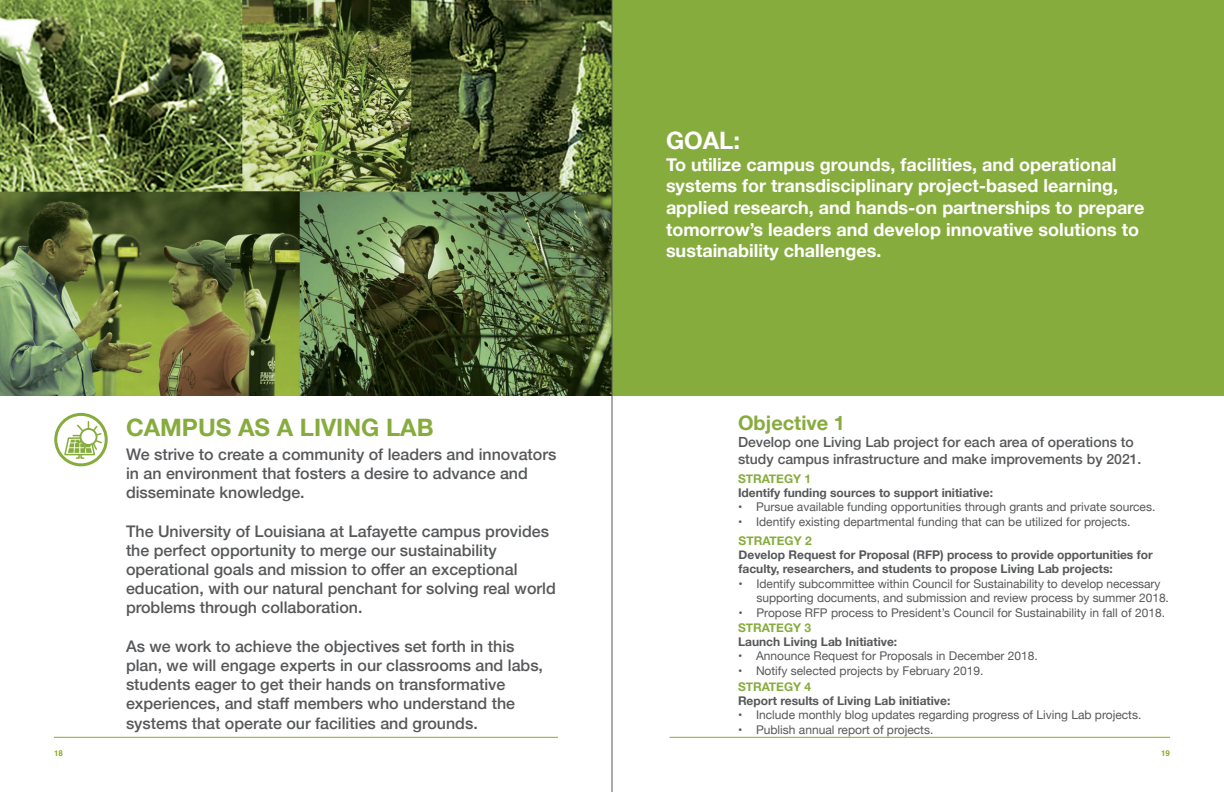
<style>
.page{position:relative;width:1224px;height:792px;background:#fff}
.page>*{position:absolute;margin:0;border:0;box-sizing:border-box;transform-origin:0 0}
.t1{font:700 24px "Helvetica Neue";color:#87ac3e}
.t2{font:700 24px "Helvetica Neue";color:#fff}
.t3{font:700 20px "Helvetica Neue";color:#87ac3e}
.t4{font:700 18px/21.6px "Helvetica Neue";color:#fff}
.t5{font:500 16px/19.2px "Helvetica Neue";color:#57585a}
.t6{font:500 14px/16.8px "Helvetica Neue";color:#57585a}
.t7{font:12px/14.4px "Helvetica Neue";color:#57585a}
.t8{font:700 12px/14.4px "Helvetica Neue";color:#57585a}
.t9{font:700 12px "Helvetica Neue";color:#87ac3e}
.t10{font:700 8px "Helvetica";color:#89ac1e}
</style>
<div class="page">
<hr style="left:670px;top:737px;width:500px;height:1px;background:#89ac1e">
<hr style="left:54px;top:737px;width:504px;height:1px;background:#89ac1e">
<img style="left:0;top:0;width:612px;height:396px">
<svg style="left:56px;top:414px;width:50px;height:51px"></svg>
<div style="left:54px;top:413px;width:54px;height:53px;border:3px solid #87ac3e;border-radius:50%"></div>
<svg style="left:63px;top:422px;width:40px;height:38px"></svg>
<div style="left:612px;top:0;width:612px;height:396px;background:#87ac3e"></div>
<hr style="left:612px;top:0;width:1px;height:792px;background:#57585a">
<p class="t1" style="left:126px;top:409px;width:309px">CAMPUS AS A LIVING LAB</p>
<p class="t5" style="left:126px;top:443px;width:432px">We strive to create a community of leaders and innovators in an environment that fosters a desire to advance and disseminate knowledge.</p>
<p class="t5" style="left:126px;top:520px;width:431px">The University of Louisiana at Lafayette campus provides the perfect opportunity to merge our sustainability operational goals and mission to offer an exceptional education, with our natural penchant for solving real world problems through collaboration.</p>
<p class="t5" style="left:126px;top:635px;width:419px">As we work to achieve the objectives set forth in this plan, we will engage experts in our classrooms and labs, students eager to get their hands on transformative experiences, and staff members who understand the systems that operate our facilities and grounds.</p>
<p class="t2" style="left:666px;top:122px;width:76px">GOAL:</p>
<p class="t4" style="left:666px;top:154px;width:480px">To utilize campus grounds, facilities, and operational systems for transdisciplinary project-based learning, applied research, and hands-on partnerships to prepare tomorrow’s leaders and develop innovative solutions to sustainability challenges.</p>
<p class="t3" style="left:738px;top:407px;width:109px">Objective 1</p>
<p class="t6" style="left:738px;top:433px;width:405px">Develop one Living Lab project for each area of operations to study campus infrastructure and make improvements by 2021.</p>
<p class="t9" style="left:738px;top:469px;width:75px">STRATEGY 1</p>
<p class="t8" style="left:738px;top:486px;width:257px">Identify funding sources to support initiative:</p>
<p class="t7" style="left:738px;top:501px;width:419px">• Pursue available funding opportunities through grants and private sources.</p>
<p class="t7" style="left:738px;top:515px;width:394px">• Identify existing departmental funding that can be utilized for projects.</p>
<p class="t9" style="left:739px;top:531px;width:75px">STRATEGY 2</p>
<p class="t8" style="left:739px;top:548px;width:416px">Develop Request for Proposal (RFP) process to provide opportunities for faculty, researchers, and students to propose Living Lab projects:</p>
<p class="t7" style="left:757px;top:577px;width:414px;text-indent:-18px">• Identify subcommittee within Council for Sustainability to develop necessary supporting documents, and submission and review process by summer 2018.</p>
<p class="t7" style="left:739px;top:606px;width:428px">• Propose RFP process to President’s Council for Sustainability in fall of 2018.</p>
<p class="t9" style="left:738px;top:618px;width:75px">STRATEGY 3</p>
<p class="t8" style="left:738px;top:635px;width:161px">Launch Living Lab Initiative:</p>
<p class="t7" style="left:738px;top:650px;width:301px">• Announce Request for Proposals in December 2018.</p>
<p class="t7" style="left:738px;top:664px;width:247px">• Notify selected projects by February 2019.</p>
<p class="t9" style="left:738px;top:677px;width:75px">STRATEGY 4</p>
<p class="t8" style="left:738px;top:694px;width:214px">Report results of Living Lab initiative:</p>
<p class="t7" style="left:738px;top:709px;width:405px">• Include monthly blog updates regarding progress of Living Lab projects.</p>
<p class="t7" style="left:738px;top:723px;width:197px">• Publish annual report of projects.</p>
<p class="t10" style="left:54px;top:746px;width:10px">18</p>
<p class="t10" style="left:1161px;top:746px;width:10px">19</p>
</div>
